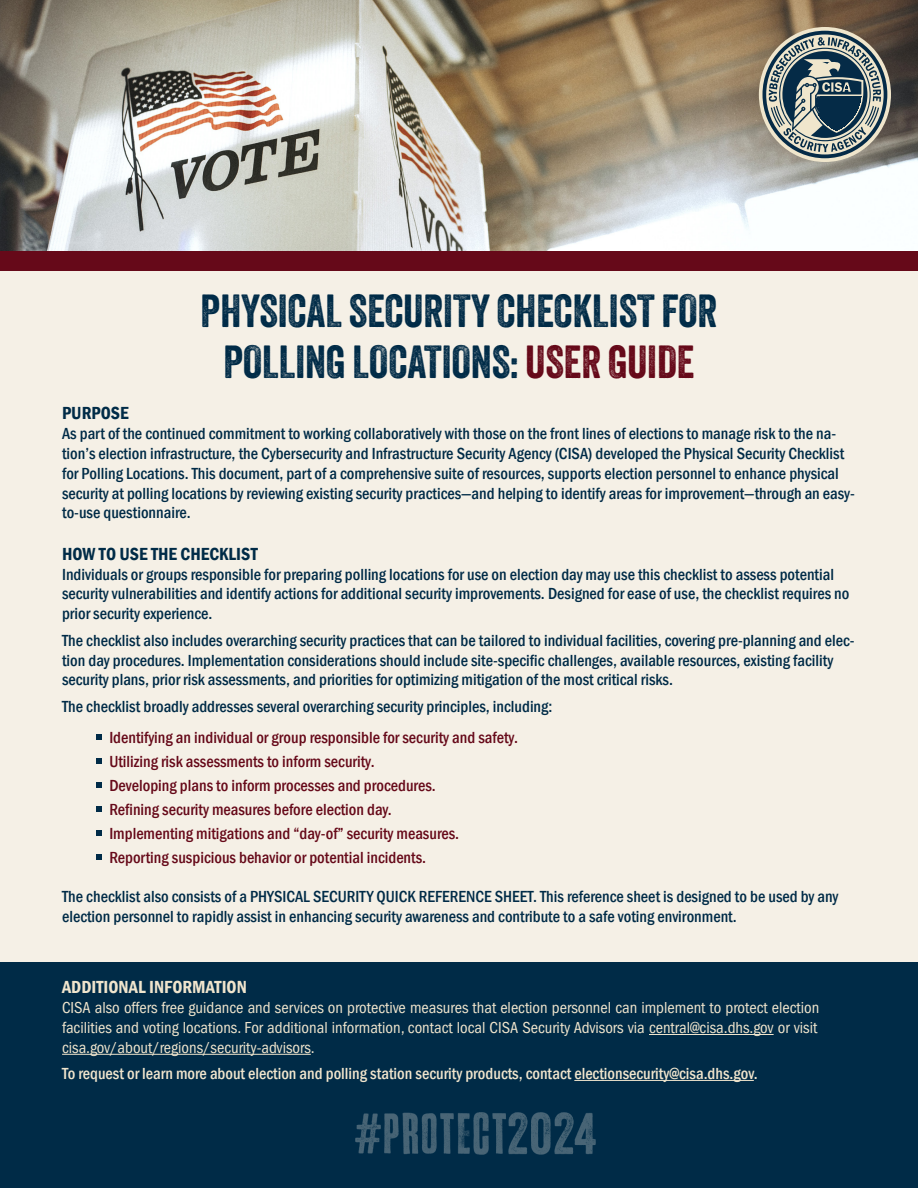
<style>
.page{position:relative;width:918px;height:1188px;background:#f5f0e6}
.page>*{position:absolute;margin:0;border:0;box-sizing:border-box;transform-origin:0 0}
.t1{font:45px/51px "Veneer";color:#002b47;text-align:center}
.t2{font:600 condensed 18px "Franklin Gothic";color:#002b47}
.t3{font:600 condensed 18px "Franklin Gothic";color:#f0e5cd}
.t4{font:500 condensed 16.5px/19.8px "Franklin Gothic";color:#002b47}
.t5{font:500 condensed 16.5px "Franklin Gothic";color:#660919}
.t6{font:condensed 16.5px/19.8px "Franklin Gothic";color:#f0e5cd}
.t7{font:500 condensed 16.5px "Franklin Gothic";color:#f0e5cd}
.s1{color:#660919}
</style>
<div class="page">
<img style="left:0;top:0;width:918px;height:252px">
<svg style="left:759px;top:27px;width:132px;height:135px"></svg>
<svg style="left:763px;top:31px;width:124px;height:127px"></svg>
<div style="left:0;top:252px;width:918px;height:19px;background:#660919"></div>
<div style="left:0;top:962px;width:918px;height:226px;background:#002b47"></div>
<svg style="left:96px;top:735px;width:6px;height:5px"></svg>
<svg style="left:96px;top:759px;width:6px;height:5px"></svg>
<svg style="left:96px;top:783px;width:6px;height:5px"></svg>
<svg style="left:96px;top:807px;width:6px;height:5px"></svg>
<svg style="left:96px;top:831px;width:6px;height:5px"></svg>
<svg style="left:96px;top:854px;width:6px;height:6px"></svg>
<hr style="left:649px;top:1034px;width:125px;height:1px;background:#f0e5cd">
<hr style="left:62px;top:1054px;width:249px;height:1px;background:#f0e5cd">
<hr style="left:574px;top:1080px;width:180px;height:1px;background:#f0e5cd">
<img style="left:356px;top:1112px;width:240px;height:43px">
<h1 class="t1" style="left:201px;top:285px;width:518px">PHYSICAL SECURITY CHECKLIST FOR<br>POLLING LOCATIONS: <span class="s1">USER GUIDE</span></h1>
<h2 class="t2" style="left:62px;top:401px;width:68px">PURPOSE</h2>
<p class="t4" style="left:62px;top:424px;width:795px">As part of the continued commitment to working collaboratively with those on the front lines of elections to manage risk to the na&shy;tion’s election infrastructure, the Cybersecurity and Infrastructure Security Agency (CISA) developed the Physical Security Checklist for Polling Locations. This document, part of a comprehensive suite of resources, supports election personnel to enhance physical security at polling locations by reviewing existing security practices—and helping to identify areas for improvement—through an easy&shy;to-use questionnaire.</p>
<h2 class="t2" style="left:62px;top:542px;width:197px">HOW TO USE THE CHECKLIST</h2>
<p class="t4" style="left:62px;top:564px;width:789px">Individuals or groups responsible for preparing polling locations for use on election day may use this checklist to assess potential security vulnerabilities and identify actions for additional security improvements. Designed for ease of use, the checklist requires no prior security experience.</p>
<p class="t4" style="left:62px;top:630px;width:794px">The checklist also includes overarching security practices that can be tailored to individual facilities, covering pre-planning and elec&shy;tion day procedures. Implementation considerations should include site-specific challenges, available resources, existing facility security plans, prior risk assessments, and priorities for optimizing mitigation of the most critical risks.</p>
<p class="t4" style="left:62px;top:696px;width:492px">The checklist broadly addresses several overarching security principles, including:</p>
<p class="t5" style="left:109px;top:726px;width:410px">Identifying an individual or group responsible for security and safety.</p>
<p class="t5" style="left:109px;top:750px;width:267px">Utilizing risk assessments to inform security.</p>
<p class="t5" style="left:109px;top:774px;width:328px">Developing plans to inform processes and procedures.</p>
<p class="t5" style="left:109px;top:798px;width:284px">Refining security measures before election day.</p>
<p class="t5" style="left:109px;top:822px;width:351px">Implementing mitigations and “day-of” security measures.</p>
<p class="t5" style="left:109px;top:846px;width:318px">Reporting suspicious behavior or potential incidents.</p>
<p class="t4" style="left:62px;top:887px;width:778px">The checklist also consists of a PHYSICAL SECURITY QUICK REFERENCE SHEET. This reference sheet is designed to be used by any election personnel to rapidly assist in enhancing security awareness and contribute to a safe voting environment.</p>
<h2 class="t3" style="left:62px;top:975px;width:186px">ADDITIONAL INFORMATION</h2>
<p class="t6" style="left:62px;top:998px;width:759px">CISA also offers free guidance and services on protective measures that election personnel can implement to protect election facilities and voting locations. For additional information, contact local CISA Security Advisors via central@cisa.dhs.gov or visit cisa.gov/about/regions/security-advisors.</p>
<p class="t7" style="left:62px;top:1063px;width:697px">To request or learn more about election and polling station security products, contact electionsecurity@cisa.dhs.gov.</p>
</div>
